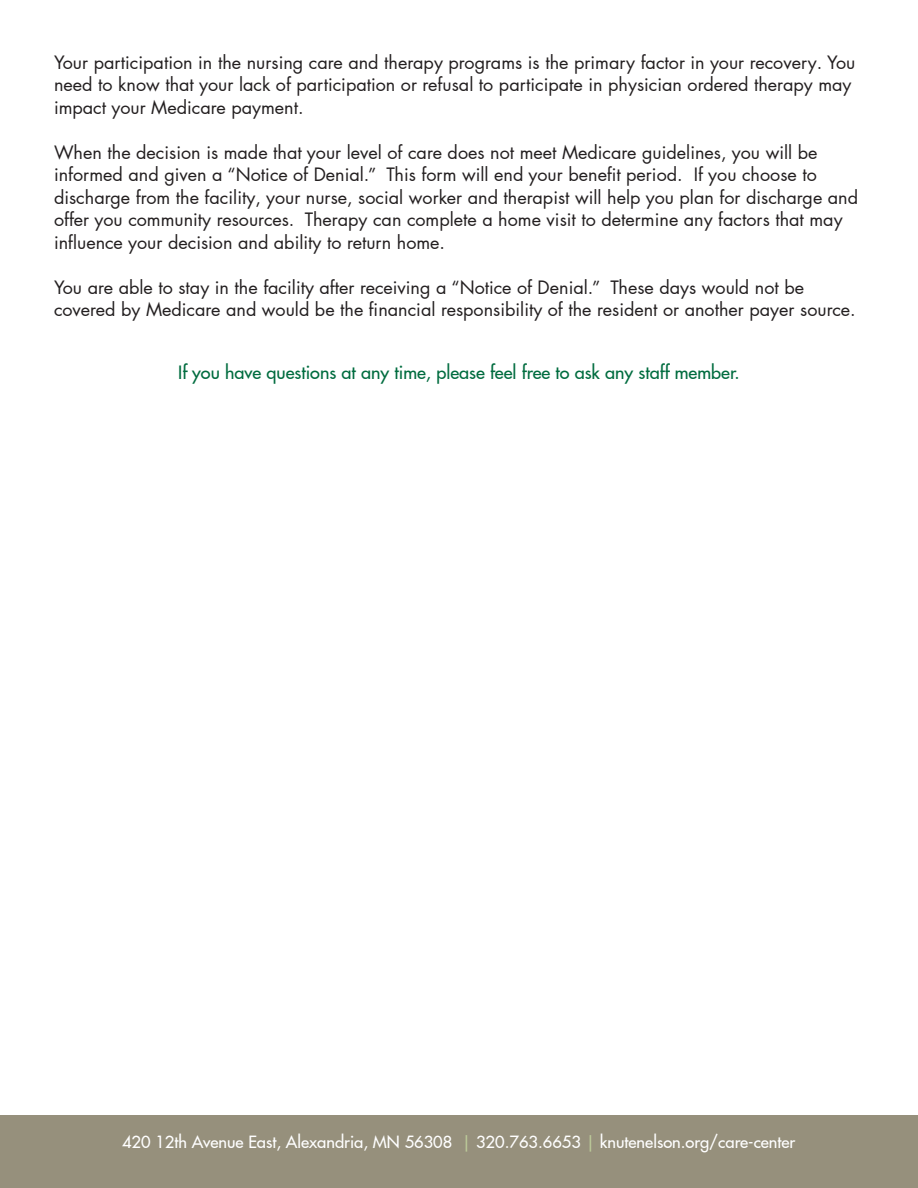
<style>
.page{position:relative;width:918px;height:1188px;background:#fff}
.page>*{position:absolute;margin:0;border:0;box-sizing:border-box;transform-origin:0 0}
.t1{font:18px/22.5px "Futura LT Pro";color:#231f20}
.t2{font:500 18px "Futura LT Pro";color:#006c3f}
.t3{font:500 16.5px "Futura LT Pro";color:#fff}
.s1{color:#bcca99}
</style>
<div class="page">
<div style="left:0;top:1116px;width:918px;height:72px;background:#96907c"></div>
<p class="t1" style="left:54px;top:51px;width:803px">Your participation in the nursing care and therapy programs is the primary factor in your recovery. You need to know that your lack of participation or refusal to participate in physician ordered therapy may impact your Medicare payment.</p>
<p class="t1" style="left:54px;top:141px;width:806px">When the decision is made that your level of care does not meet Medicare guidelines, you will be informed and given a “Notice of Denial.” This form will end your benefit period. If you choose to discharge from the facility, your nurse, social worker and therapist will help you plan for discharge and offer you community resources. Therapy can complete a home visit to determine any factors that may influence your decision and ability to return home.</p>
<p class="t1" style="left:54px;top:276px;width:803px">You are able to stay in the facility after receiving a “Notice of Denial.” These days would not be covered by Medicare and would be the financial responsibility of the resident or another payer source.</p>
<p class="t2" style="left:178px;top:359px;width:563px">If you have questions at any time, please feel free to ask any staff member.</p>
<p class="t3" style="left:122px;top:1130px;width:675px">420 12th Avenue East, Alexandria, MN 56308 <span class="s1">|</span> 320.763.6653 <span class="s1">|</span> knutenelson.org/care-center</p>
</div>
